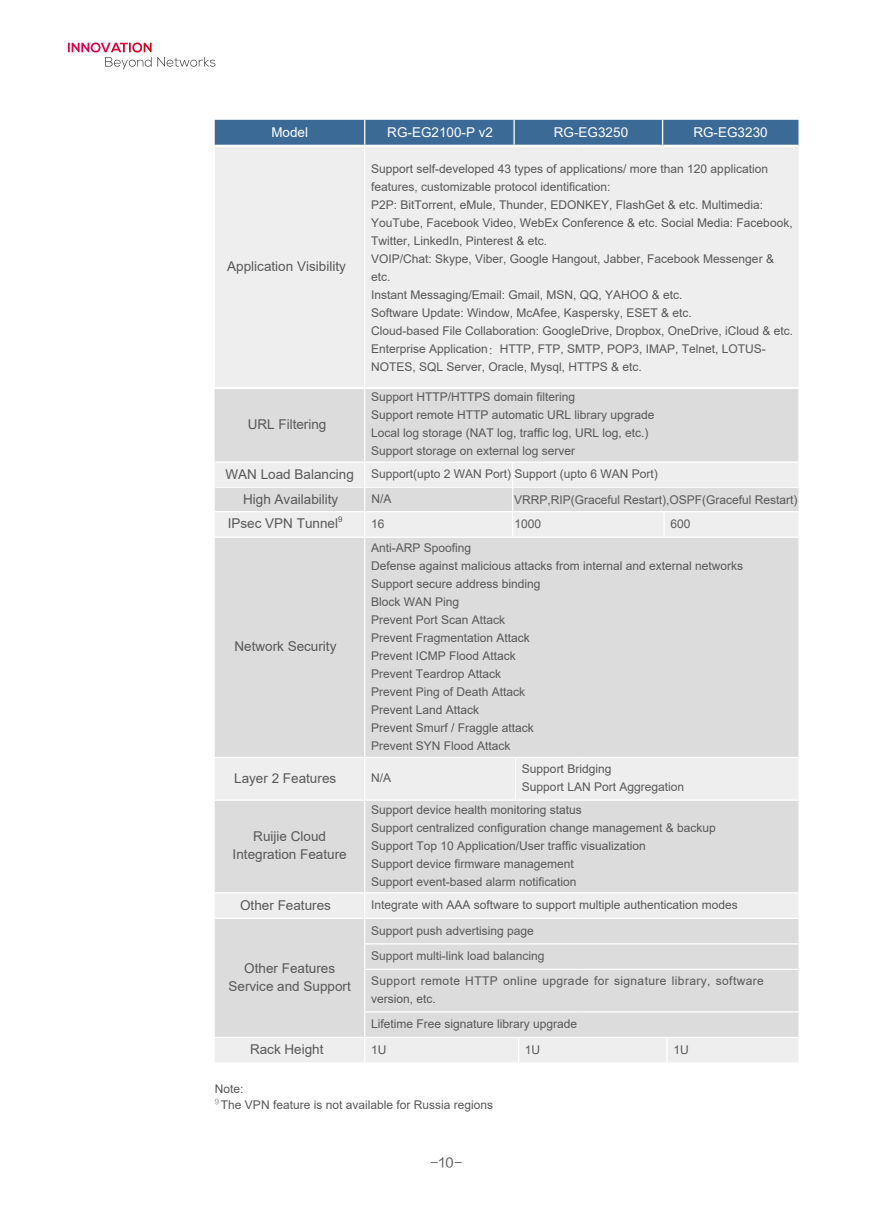
<style>
.page{position:relative;width:893px;height:1212px;background:#fff}
.page>*{position:absolute;margin:0;border:0;box-sizing:border-box;transform-origin:0 0}
.t1{font:13.5px/18px "Arial";color:#595757;text-align:center}
.t2{font:13.5px "Arial";color:#fff}
.t3{font:12.75px "FZLTHJW GB1 0";color:#595757}
.t4{font:12px/18px "Arial";color:#595757}
.t5{font:12px/25.2px "Arial";letter-spacing:.035em;color:#595757}
.t6{font:7.8px "Arial";color:#595757}
.s1{font-family:"FZLTXHK GBK1 0"}
</style>
<div class="page">
<div style="left:215px;top:148px;width:584px;height:239px;background:#eeeeef"></div>
<div style="left:215px;top:389px;width:583px;height:72px;background:#dcdcdd"></div>
<svg style="left:68px;top:43px;width:148px;height:26px"></svg>
<svg style="left:215px;top:463px;width:583px;height:599px;background:#e0e0e1"></svg>
<hr style="left:364px;top:388px;width:1px;height:73px;background:#fff">
<hr style="left:365px;top:511px;width:217px;height:1px;background:#fff">
<svg style="left:364px;top:512px;width:1px;height:24px"></svg>
<hr style="left:582px;top:511px;width:216px;height:1px;background:#fff">
<svg style="left:512px;top:513px;width:1px;height:23px"></svg>
<hr style="left:365px;top:757px;width:217px;height:1px;background:#fff">
<hr style="left:364px;top:758px;width:1px;height:41px;background:#fff">
<hr style="left:582px;top:757px;width:216px;height:1px;background:#fff">
<hr style="left:515px;top:758px;width:1px;height:41px;background:#fff">
<hr style="left:365px;top:799px;width:217px;height:2px;background:#fff">
<hr style="left:364px;top:801px;width:1px;height:91px;background:#fff">
<hr style="left:582px;top:799px;width:216px;height:2px;background:#fff">
<hr style="left:365px;top:918px;width:217px;height:1px;background:#fff">
<hr style="left:582px;top:918px;width:216px;height:1px;background:#fff">
<hr style="left:364px;top:970px;width:1px;height:41px;background:#fff">
<hr style="left:215px;top:536px;width:150px;height:2px;background:#fff">
<hr style="left:215px;top:892px;width:150px;height:1px;background:#fff">
<hr style="left:215px;top:1037px;width:150px;height:1px;background:#fff">
<hr style="left:364px;top:146px;width:1px;height:241px;background:#fff">
<hr style="left:364px;top:463px;width:2px;height:49px;background:#fff">
<hr style="left:512px;top:463px;width:1px;height:50px;background:#fff">
<hr style="left:365px;top:536px;width:217px;height:2px;background:#fff">
<hr style="left:364px;top:538px;width:1px;height:219px;background:#fff">
<hr style="left:582px;top:536px;width:216px;height:2px;background:#fff">
<hr style="left:365px;top:892px;width:217px;height:1px;background:#fff">
<svg style="left:364px;top:893px;width:1px;height:76px"></svg>
<hr style="left:582px;top:892px;width:216px;height:1px;background:#fff">
<hr style="left:364px;top:943px;width:218px;height:1px;background:#fff">
<hr style="left:582px;top:943px;width:216px;height:1px;background:#fff">
<hr style="left:364px;top:969px;width:218px;height:1px;background:#fff">
<hr style="left:582px;top:969px;width:216px;height:1px;background:#fff">
<hr style="left:364px;top:1011px;width:218px;height:1px;background:#fff">
<hr style="left:582px;top:1011px;width:216px;height:1px;background:#fff">
<hr style="left:365px;top:1037px;width:217px;height:1px;background:#fff">
<svg style="left:364px;top:1012px;width:1px;height:50px"></svg>
<hr style="left:582px;top:1037px;width:216px;height:1px;background:#fff">
<svg style="left:518px;top:1038px;width:1px;height:24px"></svg>
<hr style="left:215px;top:511px;width:150px;height:1px;background:#fff">
<hr style="left:215px;top:757px;width:150px;height:1px;background:#fff">
<hr style="left:215px;top:799px;width:150px;height:2px;background:#fff">
<hr style="left:215px;top:918px;width:150px;height:1px;background:#fff">
<div style="left:215px;top:120px;width:583px;height:25px;background:#3b6a96"></div>
<hr style="left:663px;top:512px;width:2px;height:24px;background:#fff">
<hr style="left:666px;top:1038px;width:2px;height:24px;background:#fff">
<hr style="left:215px;top:486px;width:585px;height:2px;background:#fff">
<p class="t2" style="left:271px;top:122px;width:38px">Model</p>
<p class="t2" style="left:387px;top:122px;width:107px">RG-EG2100-P v2</p>
<p class="t2" style="left:554px;top:122px;width:76px">RG-EG3250</p>
<p class="t2" style="left:693px;top:122px;width:76px">RG-EG3230</p>
<p class="t1" style="left:227px;top:257px;width:120px">Application Visibility</p>
<p class="t1" style="left:248px;top:415px;width:80px">URL Filtering</p>
<p class="t4" style="left:371px;top:159px;width:424px">Support self-developed 43 types of applications/ more than 120 application features, customizable protocol identification:<br>P2P: BitTorrent, eMule, Thunder, EDONKEY, FlashGet &amp; etc. Multimedia:<br>YouTube, Facebook Video, WebEx Conference &amp; etc. Social Media: Facebook, Twitter, LinkedIn, Pinterest &amp; etc.<br>VOIP/Chat: Skype, Viber, Google Hangout, Jabber, Facebook Messenger &amp; etc.<br>Instant Messaging/Email: Gmail, MSN, QQ, YAHOO &amp; etc.<br>Software Update: Window, McAfee, Kaspersky, ESET &amp; etc.<br>Cloud-based File Collaboration: GoogleDrive, Dropbox, OneDrive, iCloud &amp; etc.<br>Enterprise Application<span class="s1">：</span>HTTP, FTP, SMTP, POP3, IMAP, Telnet, LOTUS-NOTES, SQL Server, Oracle, Mysql, HTTPS &amp; etc.</p>
<p class="t4" style="left:371px;top:388px;width:285px">Support HTTP/HTTPS domain filtering<br>Support remote HTTP automatic URL library upgrade Local log storage (NAT log, traffic log, URL log, etc.)<br>Support storage on external log server</p>
<p class="t1" style="left:226px;top:465px;width:130px">WAN Load Balancing</p>
<p class="t4" style="left:371px;top:465px;width:288px">Support(upto 2 WAN Port) Support (upto 6 WAN Port)</p>
<p class="t1" style="left:228px;top:515px;width:112px">IPsec VPN Tunnel</p>
<p class="t6" style="left:338px;top:514px;width:6px">9</p>
<p class="t1" style="left:243px;top:490px;width:97px">High Availability</p>
<p class="t4" style="left:371px;top:490px;width:22px">N/A</p>
<p class="t4" style="left:514px;top:490px;width:285px">VRRP,RIP(Graceful Restart),OSPF(Graceful Restart)</p>
<p class="t4" style="left:371px;top:515px;width:15px">16</p>
<p class="t4" style="left:514px;top:515px;width:28px">1000</p>
<p class="t4" style="left:670px;top:515px;width:22px">600</p>
<p class="t1" style="left:234px;top:637px;width:104px">Network Security</p>
<p class="t4" style="left:371px;top:538px;width:374px">Anti-ARP Spoofing<br>Defense against malicious attacks from internal and external networks<br>Support secure address binding<br>Block WAN Ping<br>Prevent Port Scan Attack<br>Prevent Fragmentation Attack<br>Prevent ICMP Flood Attack<br>Prevent Teardrop Attack<br>Prevent Ping of Death Attack<br>Prevent Land Attack<br>Prevent Smurf / Fraggle attack<br>Prevent SYN Flood Attack</p>
<p class="t1" style="left:234px;top:769px;width:104px">Layer 2 Features</p>
<p class="t4" style="left:371px;top:769px;width:22px">N/A</p>
<p class="t4" style="left:522px;top:760px;width:164px">Support Bridging<br>Support LAN Port Aggregation</p>
<p class="t1" style="left:233px;top:828px;width:116px">Ruijie Cloud<br>Integration Feature</p>
<p class="t4" style="left:371px;top:801px;width:346px">Support device health monitoring status<br>Support centralized configuration change management &amp; backup Support Top 10 Application/User traffic visualization<br>Support device firmware management<br>Support event-based alarm notification</p>
<p class="t1" style="left:240px;top:896px;width:92px">Other Features</p>
<p class="t4" style="left:371px;top:896px;width:368px">Integrate with AAA software to support multiple authentication modes</p>
<p class="t1" style="left:229px;top:959px;width:124px">Other Features<br>Service and Support</p>
<p class="t5" style="left:371px;top:918px;width:394px">Support push advertising page<br>Support multi-link load balancing<br>Support remote HTTP online upgrade for signature library, software</p>
<p class="t4" style="left:371px;top:986px;width:208px;line-height:25px">version, etc.<br>Lifetime Free signature library upgrade</p>
<p class="t1" style="left:250px;top:1040px;width:75px">Rack Height</p>
<p class="t4" style="left:371px;top:1040px;width:17px">1U</p>
<p class="t4" style="left:525px;top:1040px;width:17px">1U</p>
<p class="t4" style="left:215px;top:1081px;width:280px;line-height:16px">Note:<br><sup>9</sup> The VPN feature is not available for Russia regions</p>
<p class="t3" style="left:430px;top:1155px;width:34px">-10-</p>
<p class="t4" style="left:673px;top:1040px;width:17px">1U</p>
</div>
